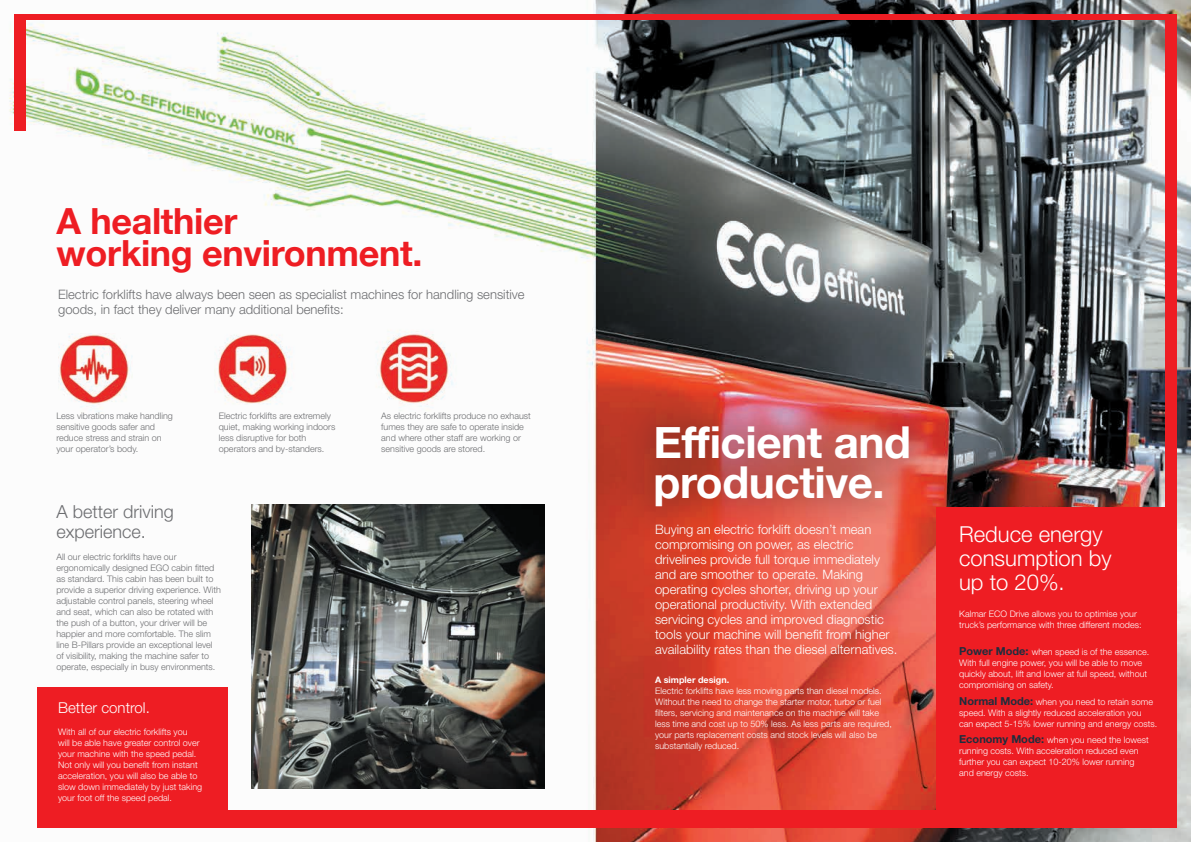
<style>
.page{position:relative;width:1191px;height:842px;background:#fff}
.page>*{position:absolute;margin:0;border:0;box-sizing:border-box;transform-origin:0 0}
.t1{font:700 44px/40px "Helvetica Neue";letter-spacing:-.01em;color:#fff}
.t2{font:700 36px/32px "Helvetica Neue";letter-spacing:-.01em;color:#ee1d23}
.t3{font:300 22px/24px "Helvetica Neue LT Std";color:#fff}
.t4{font:300 18px/20px "Helvetica Neue LT Std";color:#6c6d70}
.t5{font:300 15px "Helvetica Neue LT Std";color:#fff}
.t6{font:300 13px/15px "Helvetica Neue LT Std";color:#fff}
.t7{font:300 13px/15px "Helvetica Neue LT Std";color:#6c6d70}
.t8{font:300 9px/11px "Helvetica Neue LT Std";color:#fff}
.t9{font:300 9px/11px "Helvetica Neue LT Std";color:#6c6d70}
.t10{font:700 9px "Helvetica Neue LT Std";color:#fff}
.s1{font-weight:700;font-size:11px;color:#1f2d3d}
</style>
<div class="page">
<img style="left:9px;top:0;width:1182px;height:842px">
<img style="left:252px;top:505px;width:292px;height:284px">
<img style="left:58px;top:334px;width:74px;height:79px">
<img style="left:214px;top:325px;width:88px;height:93px">
<img style="left:364px;top:318px;width:99px;height:97px">
<div style="left:616px;top:386px;width:332px;height:158px;background:#231f20;opacity:.27"></div>
<div style="left:37px;top:811px;width:1139px;height:17px;background:#ee1d23"></div>
<div style="left:1165px;top:14px;width:11px;height:814px;background:#ee1d23"></div>
<div style="left:936px;top:507px;width:240px;height:312px;background:#ee1d23"></div>
<div style="left:14px;top:14px;width:1162px;height:6px;background:#ee1d23"></div>
<div style="left:14px;top:14px;width:12px;height:116px;background:#ee1d23"></div>
<div style="left:37px;top:687px;width:190px;height:127px;background:#ee1d23"></div>
<h2 class="t2" style="left:56px;top:206px;width:367px">A healthier<br>working environment.</h2>
<h3 class="t7" style="left:58px;top:287px;width:468px">Electric forklifts have always been seen as specialist machines for handling sensitive goods, in fact they deliver many additional benefits:</h3>
<p class="t9" style="left:56px;top:410px;width:118px">Less vibrations make handling sensitive goods safer and reduce stress and strain on your operator’s body.</p>
<p class="t9" style="left:219px;top:410px;width:118px">Electric forklifts are extremely quiet, making working indoors less disruptive for both operators and by-standers.</p>
<p class="t9" style="left:381px;top:410px;width:151px">As electric forklifts produce no exhaust fumes they are safe to operate inside and where other staff are working or sensitive goods are stored.</p>
<h3 class="t4" style="left:56px;top:501px;width:119px">A better driving experience.</h3>
<p class="t9" style="left:56px;top:551px;width:166px">All our electric forklifts have our ergonomically designed EGO cabin fitted as standard. This cabin has been built to provide a superior driving experience. With adjustable control panels, steering wheel and seat, which can also be rotated with the push of a button, your driver will be happier and more comfortable. The slim line B-Pillars provide an exceptional level of visibility, making the machine safer to operate, especially in busy environments.</p>
<h3 class="t5" style="left:58px;top:699px;width:93px">Better control.</h3>
<p class="t8" style="left:58px;top:726px;width:146px">With all of our electric forklifts you<br>will be able have greater control over your machine with the speed pedal.<br>Not only will you benefit from instant acceleration, you will also be able to slow down immediately by just taking your foot off the speed pedal.</p>
<h1 class="t1" style="left:653px;top:423px;width:259px">Efficient and productive.</h1>
<p class="t6" style="left:655px;top:522px;width:244px">Buying an electric forklift doesn’t mean compromising on power, as electric drivelines provide full torque immediately and are smoother to operate. Making operating cycles shorter, driving up your operational productivity. With extended servicing cycles and improved diagnostic tools your machine will benefit from higher availability rates than the diesel alternatives.</p>
<p class="t10" style="left:655px;top:674px;width:76px">A simpler design.</p>
<p class="t8" style="left:655px;top:685px;width:238px">Electric forklifts have less moving parts than diesel models.<br>Without the need to change the starter motor, turbo or fuel filters, servicing and maintenance on the machine will take less time and cost up to 50% less. As less parts are required, your parts replacement costs and stock levels will also be substantially reduced.</p>
<h3 class="t3" style="left:959px;top:521px;width:154px">Reduce energy consumption by up to 20%.</h3>
<p class="t8" style="left:959px;top:608px;width:184px">Kalmar ECO Drive allows you to optimise your truck’s performance with three different modes:</p>
<p class="t8" style="left:959px;top:646px;width:192px"><span class="s1">Power Mode:</span> when speed is of the essence.<br>With full engine power, you will be able to move quickly about, lift and lower at full speed, without compromising on safety.</p>
<p class="t8" style="left:959px;top:696px;width:200px"><span class="s1">Normal Mode:</span> when you need to retain some speed. With a slightly reduced acceleration you can expect 5-15% lower running and energy costs.</p>
<p class="t8" style="left:959px;top:734px;width:191px"><span class="s1">Economy Mode:</span> when you need the lowest running costs. With acceleration reduced even further you can expect 10-20% lower running and energy costs.</p>
</div>
